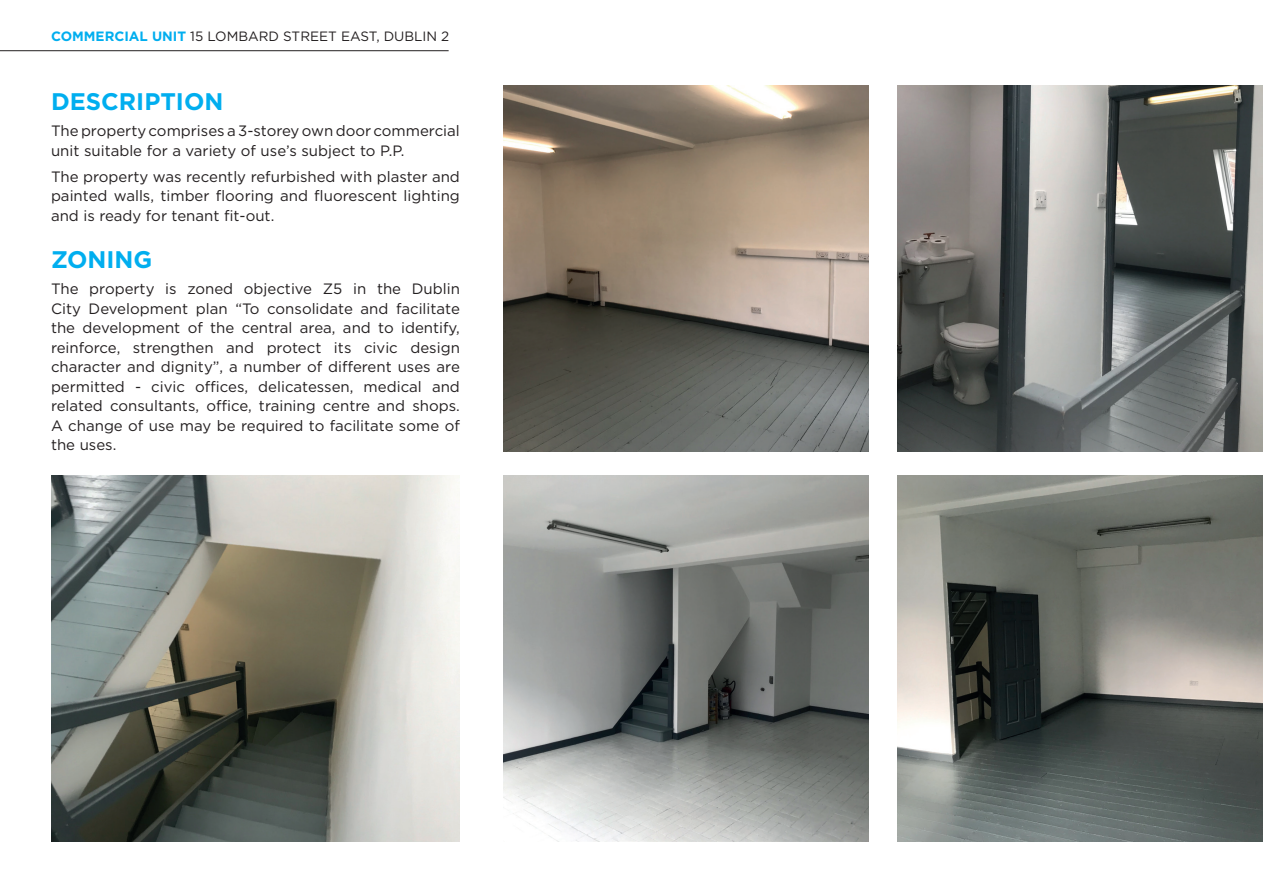
<style>
.page{position:relative;width:1263px;height:893px;background:#fff}
.page>*{position:absolute;margin:0;border:0;box-sizing:border-box;transform-origin:0 0}
.t1{font:700 24px "Gotham";color:#00aeef}
.t2{font:15px/19.5px "Gotham";color:#231f20;text-align:justify}
.t3{font:13.5px "Gotham";color:#231f20}
.s1{font-weight:700;color:#00aeef}
</style>
<div class="page">
<img style="left:503px;top:85px;width:366px;height:366px">
<img style="left:503px;top:476px;width:366px;height:366px">
<img style="left:51px;top:476px;width:409px;height:366px">
<img style="left:897px;top:85px;width:366px;height:366px">
<img style="left:897px;top:476px;width:366px;height:366px">
<hr style="left:0;top:50px;width:449px;height:1px;background:#231f20">
<p class="t3" style="left:51px;top:27px;width:400px"><span class="s1">COMMERCIAL UNIT</span> 15 LOMBARD STREET EAST, DUBLIN 2</p>
<h1 class="t1" style="left:51px;top:86px;width:174px">DESCRIPTION</h1>
<p class="t2" style="left:51px;top:121px;width:410px">The property comprises a 3-storey own door commercial unit suitable for a variety of use’s subject to P.P.</p>
<p class="t2" style="left:51px;top:166px;width:410px">The property was recently refurbished with plaster and painted walls, timber flooring and fluorescent lighting and is ready for tenant fit-out.</p>
<h1 class="t1" style="left:51px;top:244px;width:103px">ZONING</h1>
<p class="t2" style="left:51px;top:279px;width:410px">The property is zoned objective Z5 in the Dublin City Development plan “To consolidate and facilitate the development of the central area, and to identify, reinforce, strengthen and protect its civic design character and dignity”, a number of different uses are permitted - civic offices, delicatessen, medical and related consultants, office, training centre and shops.<br>A change of use may be required to facilitate some of the uses.</p>
</div>
